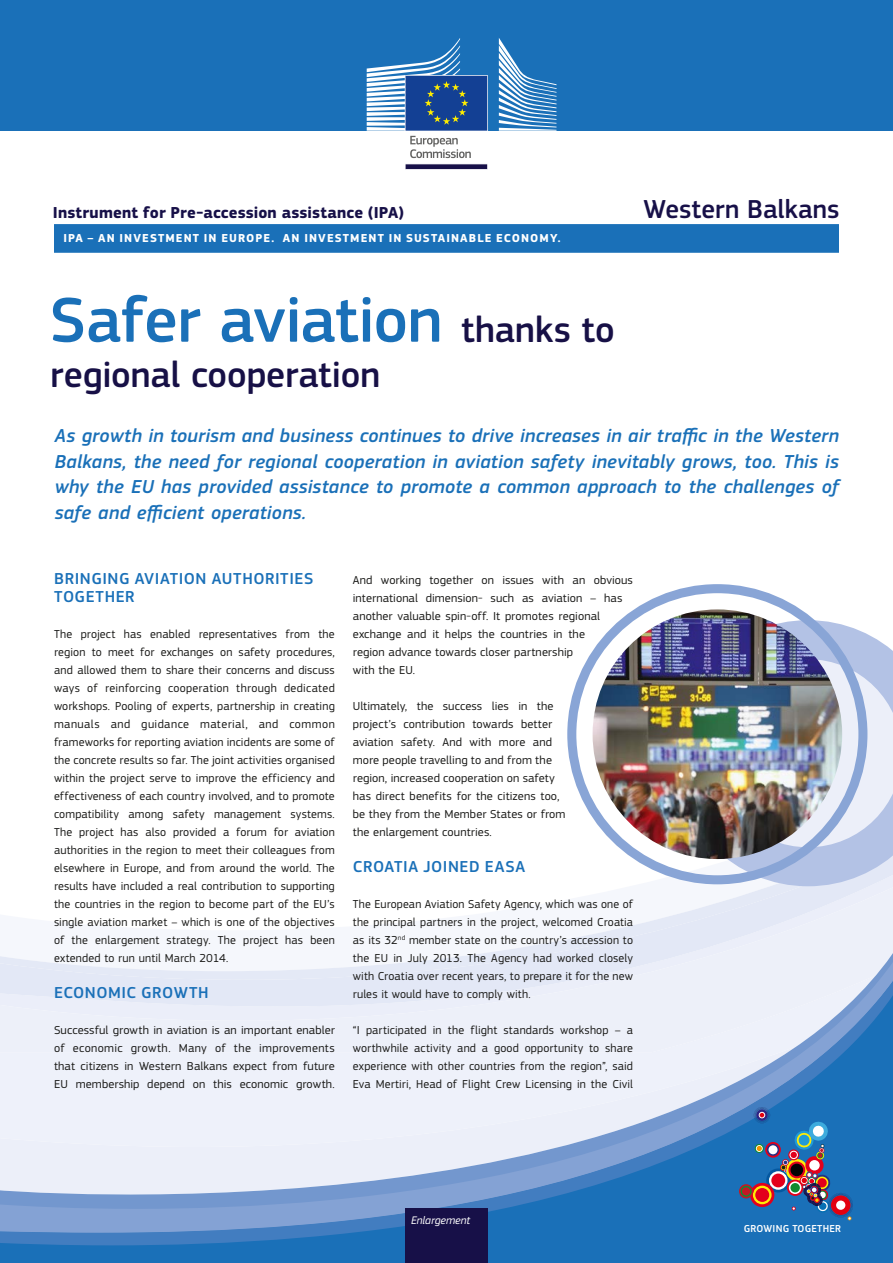
<style>
.page{position:relative;width:893px;height:1263px;background:#fff}
.page>*{position:absolute;margin:0;border:0;box-sizing:border-box;transform-origin:0 0}
.t1{font:500 66px "EC Square Sans Pro";letter-spacing:-.02em;color:#1a70b8}
.t2{font:500 37.5px "EC Square Sans Pro";letter-spacing:-.005em;color:#171046}
.t3{font:500 27px "EC Square Sans Pro";letter-spacing:.005em;color:#171048}
.t4{font:italic 500 19.5px/25.5px "EC Square Sans Pro";letter-spacing:.01em;color:#1a70b8;text-align:justify}
.t5{font:500 16.5px/18px "EC Square Sans Pro";letter-spacing:.03em;color:#1a70b8}
.t6{font:700 16.5px "EC Square Sans Pro";letter-spacing:.01em;color:#171048}
.t7{font:12px/18px "EC Square Sans Pro";letter-spacing:.01em;color:#1a1a18;text-align:justify}
.t8{font:700 12px "EC Square Sans Pro";letter-spacing:.09em;color:#fff}
.t9{font:italic 11.4px "EC Square Sans Pro";color:#fff}
.t10{font:500 10.5px "EC Square Sans Pro";letter-spacing:.02em;color:#fff}
.s1{font-size:37.5px;color:#171046}
</style>
<div class="page">
<div style="left:54px;top:224px;width:785px;height:29px;background:#1a70b8;border:2px solid #1a70b8"></div>
<div style="left:0;top:0;width:893px;height:130px;background:#1a70b8"></div>
<svg style="left:621px;top:849px;width:272px;height:77px;fill:#edf0f9"></svg>
<div style="left:0;top:1256px;width:893px;height:7px;background:#1a70b8"></div>
<svg style="left:0;top:926px;width:893px;height:330px;fill:#edf0f9"></svg>
<svg style="left:0;top:1233px;width:893px;height:12px;background:#2774ba"></svg>
<svg style="left:0;top:962px;width:893px;height:271px;background:#bcd0e9"></svg>
<svg style="left:675px;top:620px;width:218px;height:266px;fill:#b3c2e5"></svg>
<svg style="left:772px;top:659px;width:121px;height:188px;background:#d5ddf0"></svg>
<div style="left:405px;top:1208px;width:83px;height:55px;background:#171048"></div>
<svg style="left:766px;top:1168px;width:24px;height:24px"></svg>
<svg style="left:769px;top:1171px;width:18px;height:19px"></svg>
<div style="left:771px;top:1173px;width:14px;height:14px;background:#e3001c;border-radius:50%"></div>
<svg style="left:750px;top:1183px;width:24px;height:24px"></svg>
<svg style="left:753px;top:1186px;width:19px;height:18px"></svg>
<div style="left:755px;top:1188px;width:14px;height:14px;background:#e3001c;border-radius:50%"></div>
<svg style="left:739px;top:1184px;width:14px;height:14px"></svg>
<svg style="left:741px;top:1186px;width:11px;height:11px"></svg>
<div style="left:742px;top:1187px;width:8px;height:8px;background:#c21925;border-radius:50%"></div>
<svg style="left:765px;top:1142px;width:16px;height:15px"></svg>
<svg style="left:767px;top:1144px;width:12px;height:12px"></svg>
<div style="left:768px;top:1145px;width:9px;height:9px;background:#fff;border-radius:50%"></div>
<svg style="left:755px;top:1144px;width:9px;height:9px"></svg>
<svg style="left:756px;top:1145px;width:7px;height:7px"></svg>
<svg style="left:757px;top:1146px;width:5px;height:5px"></svg>
<svg style="left:754px;top:1107px;width:16px;height:16px"></svg>
<img style="left:781px;top:1120px;width:72px;height:100px">
<svg style="left:499px;top:38px;width:57px;height:93px"></svg>
<svg style="left:367px;top:38px;width:121px;height:132px"></svg>
<img style="left:593px;top:609px;width:249px;height:250px;border-radius:125px">
<div style="left:567px;top:584px;width:300px;height:300px;border:9px solid #89a5d6;border-radius:50%"></div>
<h3 class="t6" style="left:53px;top:203px;width:353px">Instrument for Pre-accession assistance (IPA)</h3>
<h3 class="t3" style="left:643px;top:193px;width:197px">Western Balkans</h3>
<p class="t8" style="left:63px;top:231px;width:21px">IPA</p>
<p class="t8" style="left:98px;top:231px;width:464px">AN INVESTMENT IN EUROPE. AN INVESTMENT IN SUSTAINABLE ECONOMY.</p>
<h1 class="t1" style="left:50px;top:281px;width:567px">Safer aviation <span class="s1">thanks to</span></h1>
<h2 class="t2" style="left:50px;top:352px;width:332px">regional cooperation</h2>
<p class="t4" style="left:55px;top:424px;width:786px">As growth in tourism and business continues to drive increases in air traffic in the Western Balkans, the need for regional cooperation in aviation safety inevitably grows, too. This is why the EU has provided assistance to promote a common approach to the challenges of safe and efficient operations.</p>
<h3 class="t5" style="left:54px;top:570px;width:261px">BRINGING AVIATION AUTHORITIES<br>TOGETHER</h3>
<p class="t7" style="left:54px;top:625px;width:282px">The project has enabled representatives from the region to meet for exchanges on safety procedures, and allowed them to share their concerns and discuss ways of reinforcing cooperation through dedicated workshops. Pooling of experts, partnership in creating manuals and guidance material, and common frameworks for reporting aviation incidents are some of the concrete results so far. The joint activities organised within the project serve to improve the efficiency and effectiveness of each country involved, and to promote compatibility among safety management systems.<br>The project has also provided a forum for aviation authorities in the region to meet their colleagues from elsewhere in Europe, and from around the world. The results have included a real contribution to supporting the countries in the region to become part of the EU’s single aviation market – which is one of the objectives of the enlargement strategy. The project has been extended to run until March 2014.</p>
<h3 class="t5" style="left:54px;top:984px;width:156px">ECONOMIC GROWTH</h3>
<p class="t7" style="left:54px;top:1021px;width:282px">Successful growth in aviation is an important enabler of economic growth. Many of the improvements that citizens in Western Balkans expect from future EU membership depend on this economic growth.</p>
<p class="t7" style="left:353px;top:571px;width:282px;text-align:left">And working together on issues with an obvious international dimension- such as aviation – has another valuable spin-off. It promotes regional exchange and it helps the countries in the<br>region advance towards closer partnership<br>with the EU.</p>
<p class="t7" style="left:353px;top:697px;width:214px;text-align:left">Ultimately, the success lies in the project’s contribution towards better aviation safety. And with more and more people travelling to and from the region, increased cooperation on safety has direct benefits for the citizens too, be they from the Member States or from the enlargement countries.</p>
<h3 class="t5" style="left:353px;top:858px;width:174px">CROATIA JOINED EASA</h3>
<p class="t7" style="left:353px;top:895px;width:282px">The European Aviation Safety Agency, which was one of the principal partners in the project, welcomed Croatia as its 32<sup>nd</sup> member state on the country’s accession to the EU in July 2013. The Agency had worked closely with Croatia over recent years, to prepare it for the new rules it would have to comply with.</p>
<p class="t7" style="left:353px;top:1021px;width:282px">“I participated in the flight standards workshop – a worthwhile activity and a good opportunity to share experience with other countries from the region”, said Eva Mertiri, Head of Flight Crew Licensing in the Civil</p>
<p class="t9" style="left:411px;top:1214px;width:61px">Enlargement</p>
<p class="t10" style="left:744px;top:1222px;width:99px">GROWING TOGETHER</p>
</div>
